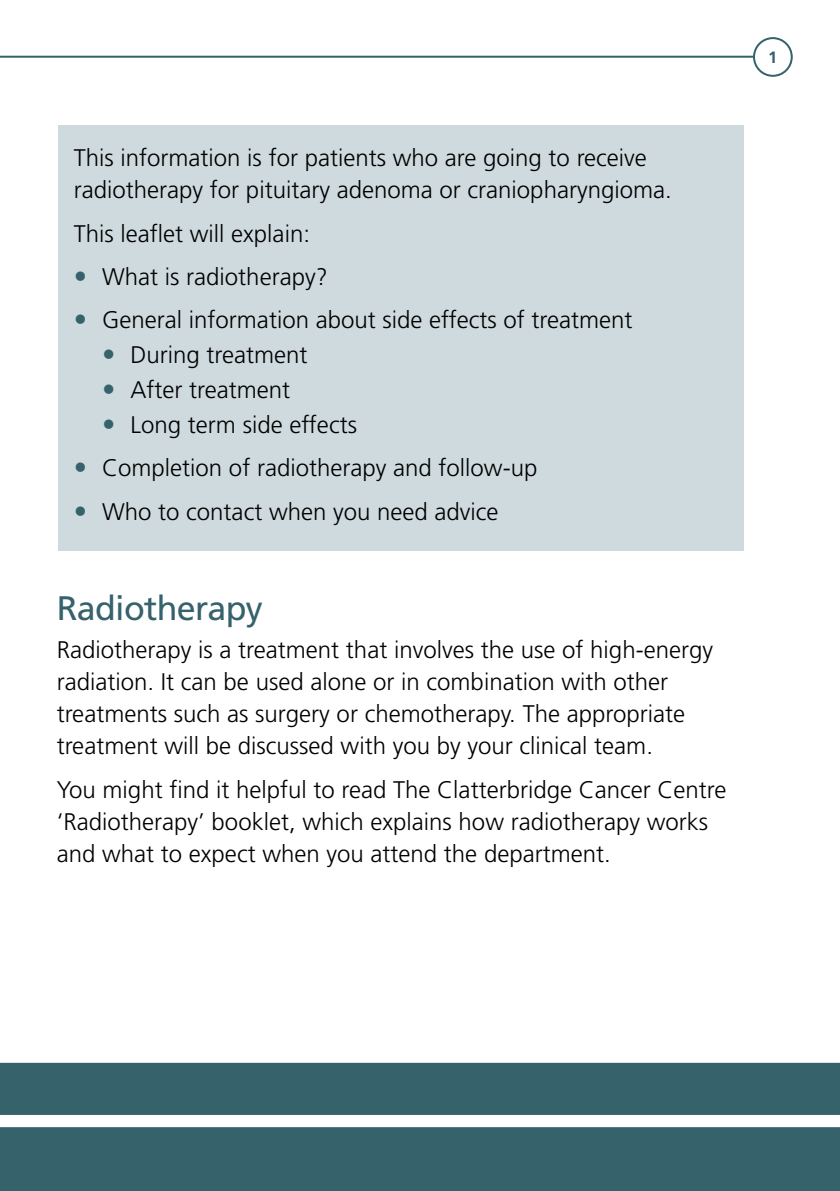
<style>
.page{position:relative;width:840px;height:1191px;background:#fff}
.page>*{position:absolute;margin:0;border:0;box-sizing:border-box;transform-origin:0 0}
.t1{font:34px "Frutiger";letter-spacing:-.02em;color:#35626b}
.t2{font:300 24px/32px "Frutiger";color:#000}
.t3{font:700 16.4px "Frutiger";color:#35626b}
</style>
<div class="page">
<div style="left:0;top:1062px;width:839px;height:129px;background:#35626b"></div>
<svg style="left:0;top:1115px;width:839px;height:12px"></svg>
<div style="left:752px;top:37px;width:40px;height:40px;border:2px solid #35626b;border-radius:50%"></div>
<hr style="left:0;top:56px;width:754px;height:2px;background:#35626b">
<div style="left:58px;top:126px;width:685px;height:425px;background:#cedadd"></div>
<p class="t2" style="left:74px;top:142px;width:599px">This information is for patients who are going to receive radiotherapy for pituitary adenoma or craniopharyngioma.</p>
<p class="t2" style="left:102px;top:212px;width:531px;line-height:43.4px;text-indent:-28px">This leaflet will explain:<br>What is radiotherapy?<br>General information about side effects of treatment</p>
<p class="t2" style="left:130px;top:337px;width:228px;line-height:34.8px">During treatment<br>After treatment<br>Long term side effects</p>
<p class="t2" style="left:102px;top:446px;width:436px;line-height:43.4px">Completion of radiotherapy and follow-up<br>Who to contact when you need advice</p>
<h1 class="t1" style="left:57px;top:588px;width:208px">Radiotherapy</h1>
<p class="t2" style="left:57px;top:634px;width:657px">Radiotherapy is a treatment that involves the use of high-energy radiation. It can be used alone or in combination with other treatments such as surgery or chemotherapy. The appropriate treatment will be discussed with you by your clinical team.</p>
<p class="t2" style="left:57px;top:773px;width:671px">You might find it helpful to read The Clatterbridge Cancer Centre ‘Radiotherapy’ booklet, which explains how radiotherapy works and what to expect when you attend the department.</p>
<p class="t3" style="left:767px;top:48px;width:11px">1</p>
</div>
